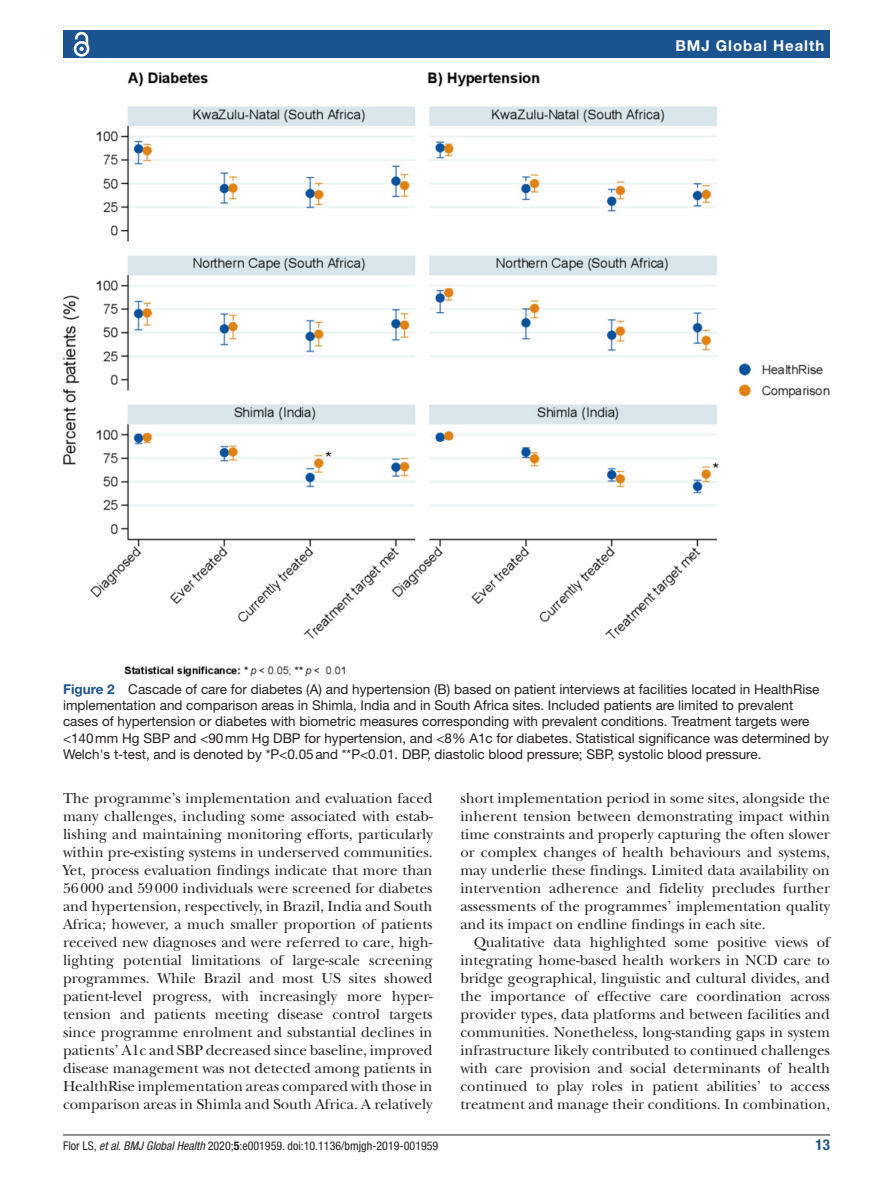
<style>
.page{position:relative;width:893px;height:1191px;background:#fff}
.page>*{position:absolute;margin:0;border:0;box-sizing:border-box;transform-origin:0 0}
.t1{font:15px/18px "New Baskerville";color:#231f20;text-align:justify}
.t2{font:700 15px "Helvetica Neue LT Std";letter-spacing:.065em;color:#fff}
.t3{font:700 condensed 15px "Helvetica Neue LT Std";color:#1b5391}
.t4{font:13.5px/16.2px "Helvetica Neue LT Std";color:#231f20}
.t5{font:condensed 12px "Helvetica Neue LT Std";color:#231f20}
.s1{font-weight:700;color:#1b5391}
.s2{font-style:italic}
.s3{font-weight:700}
</style>
<div class="page">
<hr style="left:63px;top:1134px;width:767px;height:1px;background:#231f20">
<div style="left:63px;top:31px;width:767px;height:27px;background:#1b5391"></div>
<svg style="left:73px;top:31px;width:17px;height:26px"></svg>
<img style="left:63px;top:73px;width:767px;height:603px">
<p class="t2" style="left:675px;top:36px;width:150px">BMJ Global Health</p>
<p class="t4" style="left:63px;top:681px;width:767px"><span class="s1">Figure 2</span> Cascade of care for diabetes (A) and hypertension (B) based on patient interviews at facilities located in HealthRise implementation and comparison areas in Shimla, India and in South Africa sites. Included patients are limited to prevalent cases of hypertension or diabetes with biometric measures corresponding with prevalent conditions. Treatment targets were &lt;140mm Hg SBP and &lt;90mm Hg DBP for hypertension, and &lt;8% A1c for diabetes. Statistical significance was determined by Welch's t-test, and is denoted by *P&lt;0.05and **P&lt;0.01. DBP, diastolic blood pressure; SBP, systolic blood pressure.</p>
<p class="t1" style="left:63px;top:789px;width:371px">The programme’s implementation and evaluation faced many challenges, including some associated with estab&shy;lishing and maintaining monitoring efforts, particularly within pre-existing systems in underserved communities.<br>Yet, process evaluation findings indicate that more than 56000 and 59000 individuals were screened for diabetes and hypertension, respectively, in Brazil, India and South Africa; however, a much smaller proportion of patients received new diagnoses and were referred to care, high&shy;lighting potential limitations of large-scale screening programmes. While Brazil and most US sites showed patient-level progress, with increasingly more hyper&shy;tension and patients meeting disease control targets since programme enrolment and substantial declines in patients’ A1c and SBP decreased since baseline, improved disease management was not detected among patients in HealthRise implementation areas compared with those in comparison areas in Shimla and South Africa. A relatively</p>
<p class="t1" style="left:460px;top:789px;width:371px">short implementation period in some sites, alongside the inherent tension between demonstrating impact within time constraints and properly capturing the often slower or complex changes of health behaviours and systems, may underlie these findings. Limited data availability on intervention adherence and fidelity precludes further assessments of the programmes’ implementation quality and its impact on endline findings in each site.</p>
<p class="t1" style="left:460px;top:933px;width:371px;text-indent:14px">Qualitative data highlighted some positive views of integrating home-based health workers in NCD care to bridge geographical, linguistic and cultural divides, and the importance of effective care coordination across provider types, data platforms and between facilities and communities. Nonetheless, long-standing gaps in system infrastructure likely contributed to continued challenges with care provision and social determinants of health continued to play roles in patient abilities’ to access treatment and manage their conditions. In combination,</p>
<p class="t5" style="left:63px;top:1138px;width:377px">Flor LS, <span class="s2">et al</span>. <span class="s2">BMJ Global Health</span> 2020;<span class="s3">5</span>:e001959. doi:10.1136/bmjgh-2019-001959</p>
<p class="t3" style="left:816px;top:1135px;width:16px">13</p>
</div>
